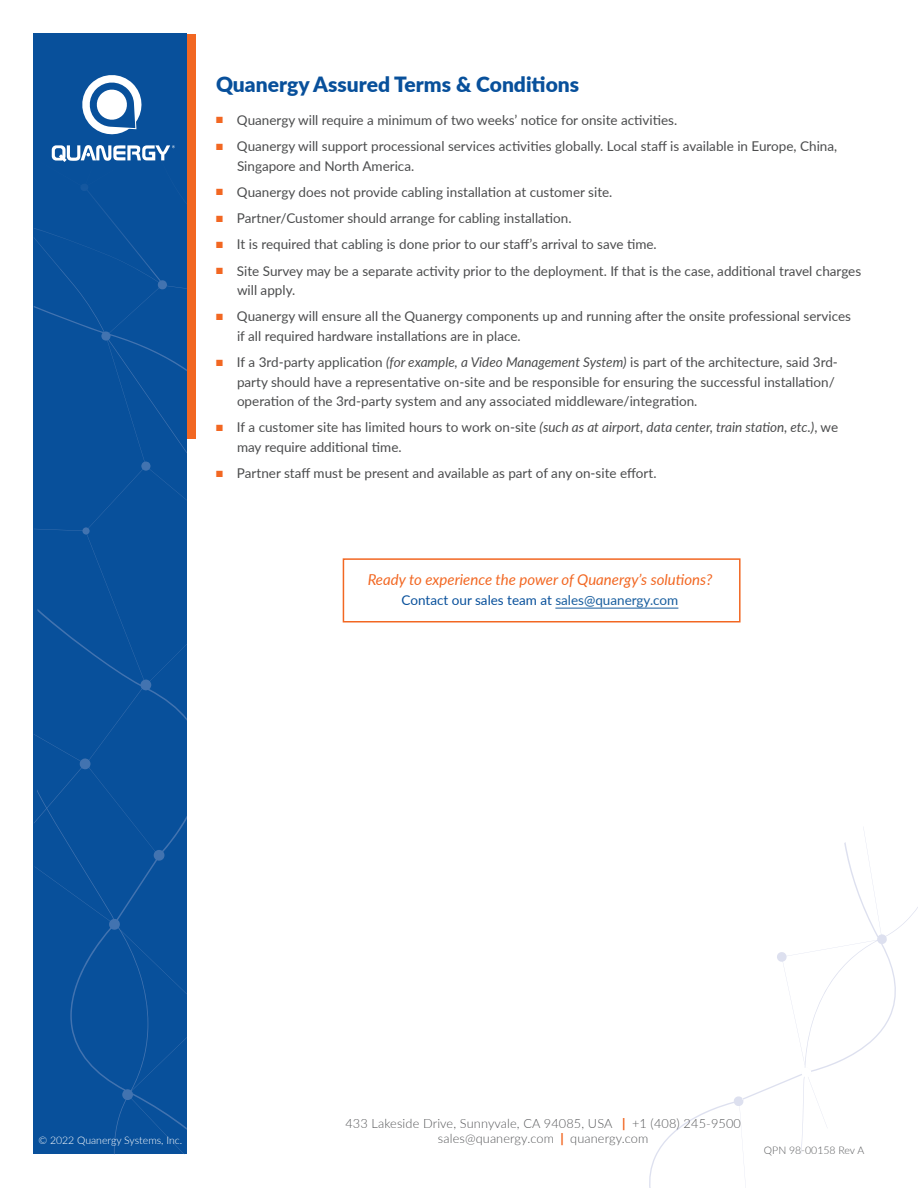
<style>
.page{position:relative;width:918px;height:1188px;background:#fff}
.page>*{position:absolute;margin:0;border:0;box-sizing:border-box;transform-origin:0 0}
.t1{font:900 21px "Lato";color:#08509b}
.t2{font:italic 15px "Lato";color:#f26722}
.t3{font:13.5px/19.5px "Lato";color:#4b4c4d}
.t4{font:13.5px "Lato";color:#08509b}
.t5{font:300 12.75px "Lato";letter-spacing:.01em;color:#57585a}
.t6{font:300 10.5px "Lato";color:#fff}
.t7{font:300 10.5px "Lato";color:#57585a}
.s1{color:#f26722}
.s2{font-style:italic}
.s3{color:#175d9e}
.s4{font-weight:800;color:#f26722}
</style>
<div class="page">
<div style="left:34px;top:269px;width:153px;height:885px;background:#08509b"></div>
<svg style="left:749px;top:827px;width:169px;height:327px"></svg>
<svg style="left:649px;top:1096px;width:104px;height:92px"></svg>
<div style="left:34px;top:34px;width:153px;height:235px;background:#08509b"></div>
<hr style="left:555px;top:608px;width:123px;height:1px;background:#175d9e">
<div style="left:343px;top:558px;width:398px;height:64px;border:2px solid #f26722"></div>
<svg style="left:82px;top:75px;width:60px;height:60px"></svg>
<svg style="left:52px;top:145px;width:123px;height:17px"></svg>
<div style="left:187px;top:34px;width:8px;height:405px;background:#f26722"></div>
<p class="t1" style="left:216px;top:69px;width:365px">Quanergy Assured Terms &amp; Conditions</p>
<p class="t3" style="left:216px;top:110px;width:463px"><span class="s1">■</span> Quanergy will require a minimum of two weeks’ notice for onsite activities.</p>
<p class="t3" style="left:237px;top:136px;width:602px;text-indent:-21px"><span class="s1">■</span> Quanergy will support processional services activities globally. Local staff is available in Europe, China,<br>Singapore and North America.</p>
<p class="t3" style="left:216px;top:182px;width:398px"><span class="s1">■</span> Quanergy does not provide cabling installation at customer site.</p>
<p class="t3" style="left:216px;top:208px;width:357px"><span class="s1">■</span> Partner/Customer should arrange for cabling installation.</p>
<p class="t3" style="left:216px;top:234px;width:442px"><span class="s1">■</span> It is required that cabling is done prior to our staff’s arrival to save time.</p>
<p class="t3" style="left:237px;top:260px;width:626px;text-indent:-21px"><span class="s1">■</span> Site Survey may be a separate activity prior to the deployment. If that is the case, additional travel charges will apply.</p>
<p class="t3" style="left:237px;top:306px;width:616px;text-indent:-21px"><span class="s1">■</span> Quanergy will ensure all the Quanergy components up and running after the onsite professional services if all required hardware installations are in place.</p>
<p class="t3" style="left:237px;top:352px;width:603px;text-indent:-21px"><span class="s1">■</span> If a 3rd-party application <span class="s2">(for example, a Video Management System)</span> is part of the architecture, said 3rd&shy;party should have a representative on-site and be responsible for ensuring the successful installation/ operation of the 3rd-party system and any associated middleware/integration.</p>
<p class="t3" style="left:237px;top:417px;width:603px;text-indent:-21px"><span class="s1">■</span> If a customer site has limited hours to work on-site <span class="s2">(such as at airport, data center, train station, etc.)</span>, we may require additional time.</p>
<p class="t3" style="left:216px;top:463px;width:442px"><span class="s1">■</span> Partner staff must be present and available as part of any on-site effort.</p>
<p class="t2" style="left:368px;top:569px;width:346px">Ready to experience the power of Quanergy’s solutions?</p>
<p class="t4" style="left:402px;top:590px;width:278px">Contact our sales team at <span class="s3">sales@quanergy.com</span></p>
<p class="t6" style="left:38px;top:1133px;width:145px">© 2022 Quanergy Systems, Inc.</p>
<p class="t5" style="left:345px;top:1114px;width:397px">433 Lakeside Drive, Sunnyvale, CA 94085, USA <span class="s4">|</span> +1 (408) 245-9500</p>
<p class="t5" style="left:438px;top:1130px;width:212px">sales@quanergy.com <span class="s4">|</span> quanergy.com</p>
<p class="t7" style="left:764px;top:1143px;width:102px">QPN 98-00158 Rev A</p>
</div>
